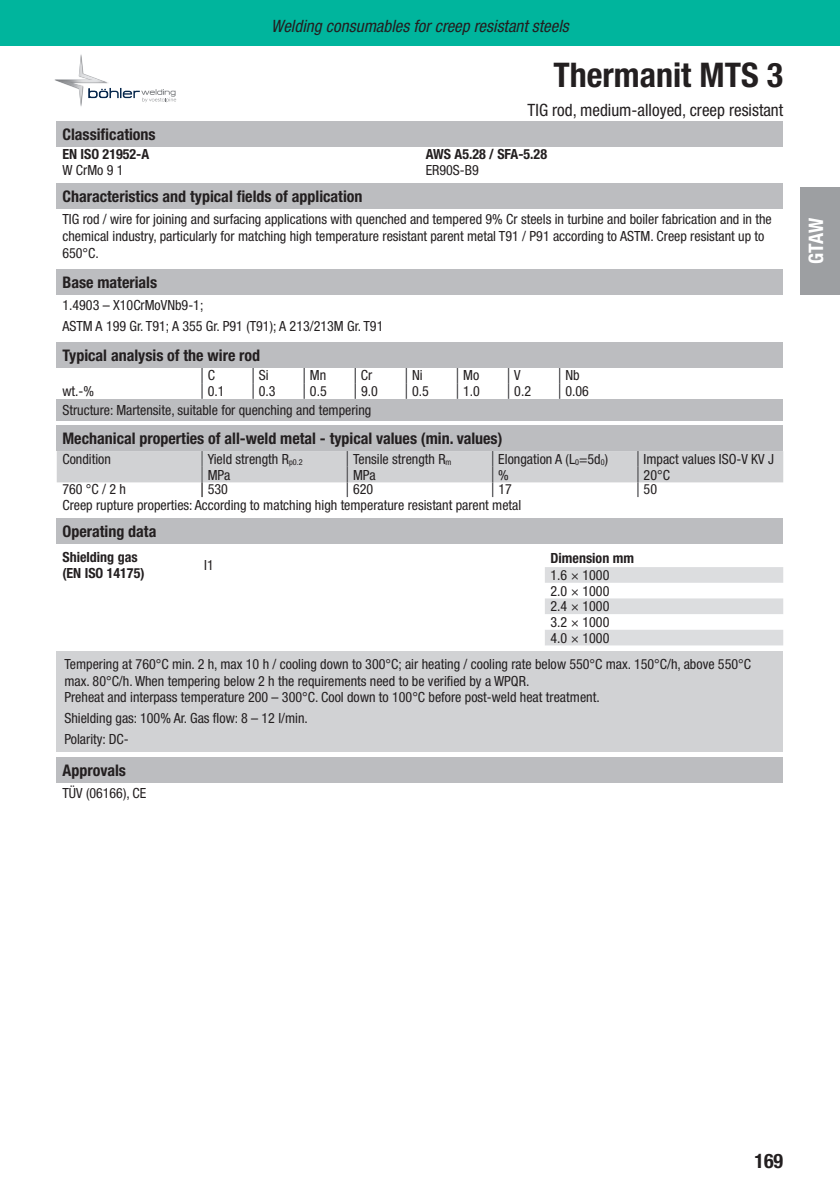
<style>
.page{position:relative;width:840px;height:1191px;background:#fff}
.page>*{position:absolute;margin:0;border:0;box-sizing:border-box;transform-origin:0 0}
.t1{font:700 condensed 34px "Helvetica Neue LT Pro";color:#231f20}
.t2{font:700 condensed 20px "Helvetica Neue LT Pro";color:#fff}
.t3{font:700 condensed 20px "Helvetica Neue LT Pro";color:#231f20}
.t4{font:italic condensed 17px "Helvetica Neue LT Pro";color:#231f20}
.t5{font:condensed 17px "Helvetica Neue LT Pro";color:#231f20}
.t6{font:700 condensed 16px "Helvetica Neue LT Pro";color:#231f20}
.t7{font:condensed 14px/16.8px "Helvetica Neue LT Pro";color:#231f20}
.t8{font:700 condensed 14px/16px "Helvetica Neue LT Pro";color:#231f20}
.s1{font-size:8.2px}
</style>
<div class="page">
<div style="left:799px;top:187px;width:40px;height:108px;background:#9d9fa2"></div>
<div style="left:0;top:0;width:839px;height:45px;background:#00b59d"></div>
<img style="left:54px;top:54px;width:53px;height:52px">
<svg style="left:88px;top:88px;width:88px;height:14px"></svg>
<div style="left:57px;top:121px;width:725px;height:25px;background:#bcbdc0"></div>
<div style="left:57px;top:183px;width:725px;height:26px;background:#bcbdc0"></div>
<div style="left:57px;top:269px;width:725px;height:25px;background:#bcbdc0"></div>
<svg style="left:201px;top:367px;width:2px;height:32px"></svg>
<svg style="left:252px;top:367px;width:2px;height:32px"></svg>
<svg style="left:303px;top:367px;width:2px;height:32px"></svg>
<svg style="left:354px;top:367px;width:2px;height:32px"></svg>
<svg style="left:405px;top:367px;width:2px;height:32px"></svg>
<svg style="left:456px;top:367px;width:2px;height:32px"></svg>
<svg style="left:507px;top:367px;width:2px;height:32px"></svg>
<svg style="left:558px;top:367px;width:2px;height:32px"></svg>
<div style="left:57px;top:342px;width:725px;height:25px;background:#bcbdc0"></div>
<div style="left:57px;top:399px;width:725px;height:21px;background:#bcbdc0"></div>
<div style="left:57px;top:426px;width:725px;height:25px;background:#bcbdc0"></div>
<svg style="left:57px;top:451px;width:725px;height:46px"></svg>
<div style="left:57px;top:518px;width:725px;height:25px;background:#bcbdc0"></div>
<div style="left:57px;top:651px;width:725px;height:100px;background:#d1d2d4"></div>
<svg style="left:545px;top:567px;width:237px;height:78px"></svg>
<div style="left:57px;top:757px;width:725px;height:25px;background:#bcbdc0"></div>
<p class="t4" style="left:271px;top:16px;width:299px">Welding consumables for creep resistant steels</p>
<h1 class="t1" style="left:553px;top:54px;width:231px">Thermanit MTS 3</h1>
<p class="t5" style="left:527px;top:100px;width:257px">TIG rod, medium-alloyed, creep resistant</p>
<p class="t6" style="left:62px;top:124px;width:95px">Classifications</p>
<p class="t8" style="left:62px;top:146px;width:88px">EN ISO 21952-A</p>
<p class="t8" style="left:425px;top:146px;width:123px">AWS A5.28 / SFA-5.28</p>
<p class="t7" style="left:62px;top:161px;width:63px">W CrMo 9 1</p>
<p class="t7" style="left:425px;top:161px;width:55px">ER90S-B9</p>
<p class="t6" style="left:62px;top:186px;width:301px">Characteristics and typical fields of application</p>
<p class="t7" style="left:62px;top:211px;width:710px">TIG rod / wire for joining and surfacing applications with quenched and tempered 9% Cr steels in turbine and boiler fabrication and in the chemical industry, particularly for matching high temperature resistant parent metal T91 / P91 according to ASTM. Creep resistant up to<br>650°C.</p>
<p class="t6" style="left:62px;top:272px;width:96px">Base materials</p>
<p class="t7" style="left:62px;top:295px;width:322px;line-height:20.8px">1.4903 – X10CrMoVNb9-1;<br>ASTM A 199 Gr. T91; A 355 Gr. P91 (T91); A 213/213M Gr. T91</p>
<p class="t7" style="left:207px;top:367px;width:9px">C</p>
<p class="t7" style="left:259px;top:367px;width:11px">Si</p>
<p class="t7" style="left:310px;top:367px;width:18px">Mn</p>
<p class="t7" style="left:361px;top:367px;width:13px">Cr</p>
<p class="t7" style="left:412px;top:367px;width:12px">Ni</p>
<p class="t7" style="left:463px;top:367px;width:18px">Mo</p>
<p class="t7" style="left:514px;top:367px;width:8px">V</p>
<p class="t7" style="left:565px;top:367px;width:16px">Nb</p>
<p class="t7" style="left:62px;top:382px;width:33px">wt.-%</p>
<p class="t7" style="left:208px;top:382px;width:18px">0.1</p>
<p class="t7" style="left:259px;top:382px;width:18px">0.3</p>
<p class="t7" style="left:310px;top:382px;width:18px">0.5</p>
<p class="t7" style="left:361px;top:382px;width:18px">9.0</p>
<p class="t7" style="left:412px;top:382px;width:18px">0.5</p>
<p class="t7" style="left:463px;top:382px;width:18px">1.0</p>
<p class="t7" style="left:514px;top:382px;width:18px">0.2</p>
<p class="t7" style="left:565px;top:382px;width:25px">0.06</p>
<p class="t6" style="left:62px;top:345px;width:199px">Typical analysis of the wire rod</p>
<p class="t7" style="left:62px;top:401px;width:310px">Structure: Martensite, suitable for quenching and tempering</p>
<p class="t6" style="left:62px;top:429px;width:441px">Mechanical properties of all-weld metal - typical values (min. values)</p>
<p class="t7" style="left:62px;top:450px;width:50px">Condition</p>
<p class="t7" style="left:208px;top:450px;width:96px">Yield strength R <span class="s1">p0.2</span></p>
<p class="t7" style="left:353px;top:450px;width:100px">Tensile strength R <span class="s1">m</span></p>
<p class="t7" style="left:498px;top:450px;width:111px">Elongation A (L <span class="s1">0</span> =5d <span class="s1">0</span> )</p>
<p class="t7" style="left:643px;top:450px;width:132px">Impact values ISO-V KV J</p>
<p class="t7" style="left:207px;top:466px;width:24px">MPa</p>
<p class="t7" style="left:353px;top:466px;width:24px">MPa</p>
<p class="t7" style="left:498px;top:466px;width:12px">%</p>
<p class="t7" style="left:643px;top:466px;width:28px">20°C</p>
<p class="t7" style="left:62px;top:481px;width:65px">760 °C / 2 h</p>
<p class="t7" style="left:208px;top:481px;width:22px">530</p>
<p class="t7" style="left:353px;top:481px;width:22px">620</p>
<p class="t7" style="left:498px;top:481px;width:15px">17</p>
<p class="t7" style="left:643px;top:481px;width:15px">50</p>
<p class="t7" style="left:62px;top:496px;width:460px">Creep rupture properties: According to matching high temperature resistant parent metal</p>
<p class="t6" style="left:62px;top:521px;width:95px">Operating data</p>
<p class="t8" style="left:62px;top:549px;width:84px">Shielding gas (EN ISO 14175)</p>
<p class="t7" style="left:204px;top:556px;width:11px">I1</p>
<p class="t8" style="left:550px;top:550px;width:85px">Dimension mm</p>
<p class="t7" style="left:550px;top:567px;width:60px;line-height:15.6px;text-align:justify">1.6 × 1000<br>2.0 × 1000<br>2.4 × 1000<br>3.2 × 1000<br>4.0 × 1000</p>
<p class="t7" style="left:64px;top:655px;width:687px">Tempering at 760°C min. 2 h, max 10 h / cooling down to 300°C; air heating / cooling rate below 550°C max. 150°C/h, above 550°C max. 80°C/h. When tempering below 2 h the requirements need to be verified by a WPQR.<br>Preheat and interpass temperature 200 – 300°C. Cool down to 100°C before post-weld heat treatment.</p>
<p class="t7" style="left:64px;top:707px;width:245px;line-height:20.8px">Shielding gas: 100% Ar. Gas flow: 8 – 12 l/min.<br>Polarity: DC-</p>
<p class="t6" style="left:62px;top:760px;width:65px">Approvals</p>
<p class="t7" style="left:62px;top:784px;width:85px">TÜV (06166), CE</p>
<h2 class="t2" style="left:803px;top:264px;width:47px;rotate:-90deg">GTAW</h2>
<h2 class="t3" style="left:754px;top:1149px;width:30px">169</h2>
</div>
